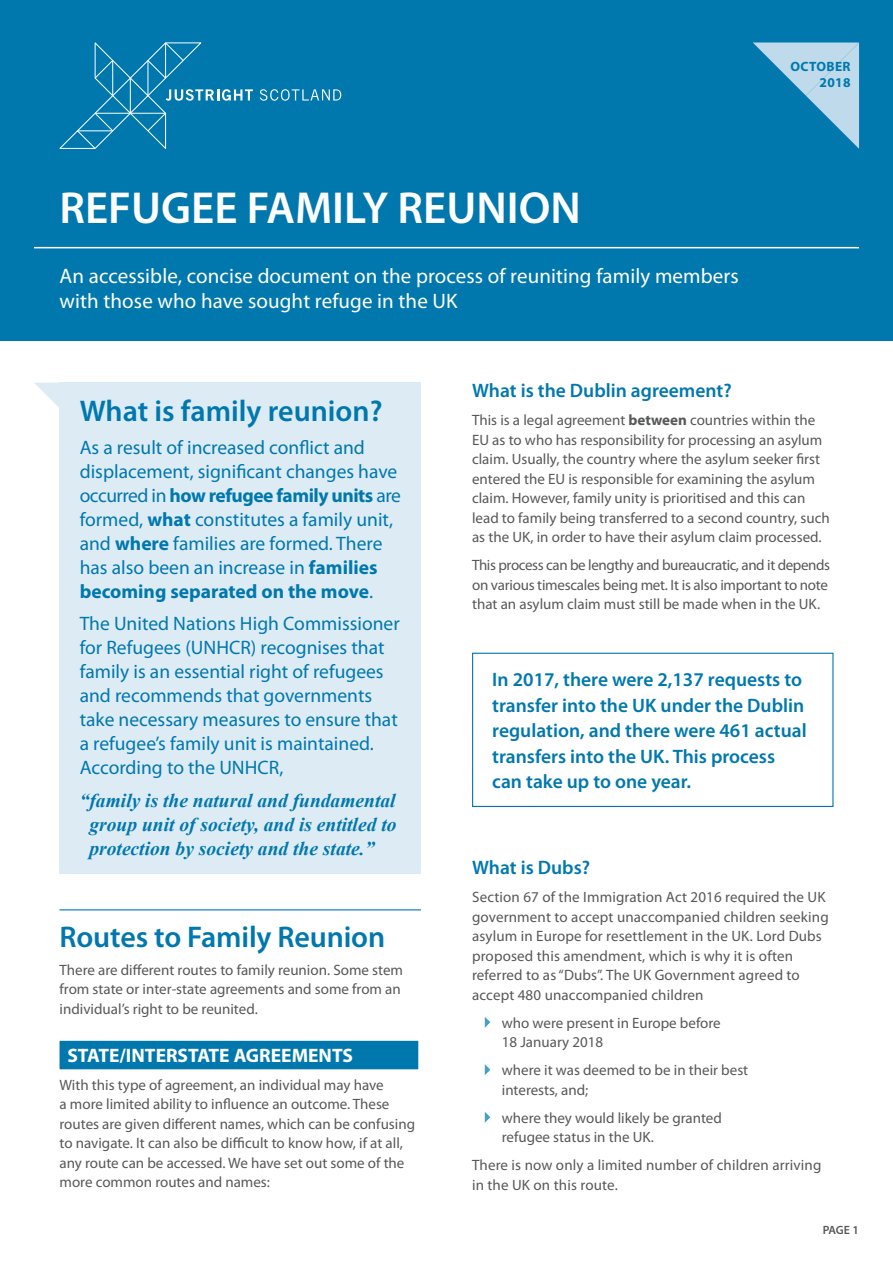
<style>
.page{position:relative;width:893px;height:1263px;background:#fff}
.page>*{position:absolute;margin:0;border:0;box-sizing:border-box;transform-origin:0 0}
.t1{font:600 45px "Myriad Pro";color:#fff}
.t2{font:600 30px "Myriad Pro";letter-spacing:-.005em;color:#0078ae}
.t3{font:21px/25.2px "Myriad Pro";letter-spacing:.005em;color:#fff}
.t4{font:19.5px/24px "Myriad Pro";color:#0078ae}
.t5{font:600 19.5px/25.5px "Myriad Pro";color:#0078ae}
.t6{font:italic 700 19.5px/24px "Times New Roman";color:#0078ae;text-align:justify}
.t7{font:700 19.5px "Myriad Pro";color:#fff}
.t8{font:15px/19.5px "Myriad Pro";color:#57585a}
.t9{font:15px/19.5px "Myriad Pro";letter-spacing:-.02em;color:#57585a}
.t10{font:700 13.5px/16.2px "Myriad Pro";letter-spacing:.025em;color:#0078ae;text-align:right}
.t11{font:600 12px "Myriad Pro";color:#57585a}
.s1{font-weight:700}
</style>
<div class="page">
<div style="left:60px;top:383px;width:361px;height:491px;background:#ddebf4"></div>
<div style="left:0;top:0;width:893px;height:340px;background:#0078ae"></div>
<svg style="left:753px;top:43px;width:106px;height:106px"></svg>
<svg style="left:260px;top:89px;width:81px;height:12px"></svg>
<svg style="left:59px;top:42px;width:194px;height:107px"></svg>
<hr style="left:34px;top:247px;width:825px;height:1px;background:#fff">
<svg style="left:35px;top:383px;width:25px;height:26px"></svg>
<hr style="left:60px;top:909px;width:361px;height:1px;background:#0078ae">
<div style="left:60px;top:1041px;width:358px;height:28px;background:#0078ae"></div>
<div style="left:472px;top:653px;width:361px;height:154px;border:1px solid #0078ae"></div>
<svg style="left:485px;top:1017px;width:5px;height:11px"></svg>
<svg style="left:485px;top:1064px;width:5px;height:11px"></svg>
<svg style="left:485px;top:1112px;width:5px;height:11px"></svg>
<h1 class="t1" style="left:60px;top:191px;width:523px">REFUGEE FAMILY REUNION</h1>
<h3 class="t3" style="left:60px;top:265px;width:681px">An accessible, concise document on the process of reuniting family members with those who have sought refuge in the UK</h3>
<p class="t10" style="left:790px;top:60px;width:61px">OCTOBER<br>2018</p>
<h2 class="t2" style="left:80px;top:400px;width:304px">What is family reunion?</h2>
<p class="t4" style="left:80px;top:437px;width:323px">As a result of increased conflict and displacement, significant changes have occurred in <span class="s1">how refugee family units</span> are formed, <span class="s1">what</span> constitutes a family unit, and <span class="s1">where</span> families are formed. There has also been an increase in <span class="s1">families becoming separated on the move</span>.</p>
<p class="t4" style="left:80px;top:614px;width:322px">The United Nations High Commissioner for Refugees (UNHCR) recognises that family is an essential right of refugees and recommends that governments take necessary measures to ensure that a refugee’s family unit is maintained.<br>According to the UNHCR,</p>
<h3 class="t6" style="left:89px;top:788px;width:308px;text-indent:-10px">“ family is the natural and fundamental group unit of society, and is entitled to protection by society and the state.”</h3>
<h2 class="t2" style="left:60px;top:925px;width:327px">Routes to Family Reunion</h2>
<p class="t8" style="left:60px;top:961px;width:345px">There are different routes to family reunion. Some stem from state or inter-state agreements and some from an individual’s right to be reunited.</p>
<h3 class="t7" style="left:67px;top:1048px;width:287px">STATE/INTERSTATE AGREEMENTS</h3>
<p class="t8" style="left:60px;top:1076px;width:357px">With this type of agreement, an individual may have<br>a more limited ability to influence an outcome. These routes are given different names, which can be confusing to navigate. It can also be difficult to know how, if at all, any route can be accessed. We have set out some of the more common routes and names:</p>
<h3 class="t5" style="left:472px;top:380px;width:261px">What is the Dublin agreement?</h3>
<p class="t8" style="left:472px;top:412px;width:359px">This is a legal agreement <span class="s1">between</span> countries within the EU as to who has responsibility for processing an asylum claim. Usually, the country where the asylum seeker first entered the EU is responsible for examining the asylum claim. However, family unity is prioritised and this can lead to family being transferred to a second country, such as the UK, in order to have their asylum claim processed.</p>
<p class="t9" style="left:472px;top:557px;width:360px">This process can be lengthy and bureaucratic, and it depends on various timescales being met. It is also important to note that an asylum claim must still be made when in the UK.</p>
<h3 class="t5" style="left:492px;top:669px;width:316px">In 2017, there were 2,137 requests to transfer into the UK under the Dublin regulation, and there were 461 actual transfers into the UK. This process can take up to one year.</h3>
<h3 class="t5" style="left:472px;top:857px;width:120px">What is Dubs?</h3>
<p class="t8" style="left:472px;top:889px;width:358px">Section 67 of the Immigration Act 2016 required the UK government to accept unaccompanied children seeking asylum in Europe for resettlement in the UK. Lord Dubs proposed this amendment, which is why it is often referred to as “Dubs”. The UK Government agreed to accept 480 unaccompanied children</p>
<p class="t8" style="left:502px;top:1015px;width:220px">who were present in Europe before<br>18 January 2018</p>
<p class="t8" style="left:502px;top:1062px;width:248px">where it was deemed to be in their best interests, and;</p>
<p class="t8" style="left:502px;top:1110px;width:222px">where they would likely be granted refugee status in the UK.</p>
<p class="t8" style="left:472px;top:1157px;width:351px">There is now only a limited number of children arriving in the UK on this route.</p>
<p class="t11" style="left:823px;top:1225px;width:38px">PAGE 1</p>
</div>
